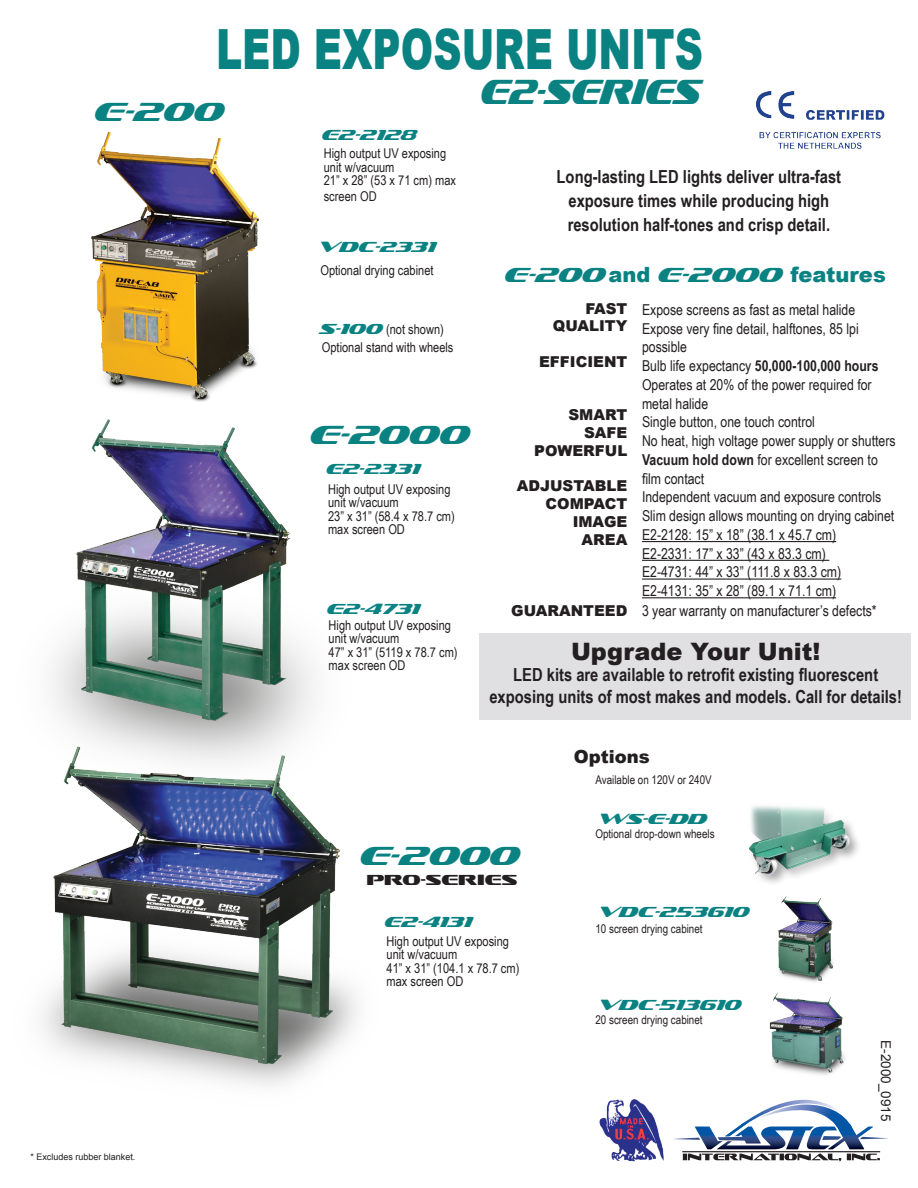
<style>
.page{position:relative;width:918px;height:1188px;background:#fff}
.page>*{position:absolute;margin:0;border:0;box-sizing:border-box;transform-origin:0 0}
.t1{font:900 55.5px "Arial";color:#0a8282;scale:.71 1}
.t2{font:italic 36px "Sofachrome Rg";color:#0a8282;scale:.71 1}
.t3{font:italic 27px "Sofachrome Rg";color:#0a8282}
.t4{font:900 24px "Arial";color:#231f20}
.t5{font:italic 21px "Sofachrome Rg";color:#0a8282}
.t6{font:700 18px/24px "Arial Narrow";color:#231f20;text-align:center}
.t7{font:900 18px "Arial";color:#231f20}
.t8{font:15px/18.8px "Arial Narrow";color:#231f20}
.t9{font:900 15px/17.7px "Arial";color:#231f20;text-align:right}
.t10{font:italic 15px "Sofachrome Rg";color:#0a8282}
.t11{font:15px "Sofachrome Rg";color:#231f20}
.t12{font:13.5px/13.5px "Arial Narrow";color:#231f20}
.t13{font:13.5px "Arial";color:#231f20}
.t14{font:12px "Arial Narrow";color:#231f20}
.t15{font:9px "Arial";color:#231f20}
.s1{font-family:"Sofachrome Rg";font-style:italic;font-size:15px;color:#0a8282}
.s2{font-family:"Arial";font-weight:900;font-style:normal}
.s3{font-weight:700}
</style>
<div class="page">
<img style="left:91px;top:132px;width:168px;height:270px">
<img style="left:42px;top:790px;width:316px;height:296px">
<img style="left:51px;top:419px;width:264px;height:371px">
<div style="left:747px;top:803px;width:115px;height:84px;background:#231f20;opacity:.4"></div>
<img style="left:747px;top:803px;width:110px;height:75px">
<img style="left:769px;top:992px;width:76px;height:83px">
<img style="left:778px;top:896px;width:55px;height:86px">
<hr style="left:642px;top:541px;width:194px;height:1px;background:#231f20">
<hr style="left:642px;top:560px;width:187px;height:1px;background:#231f20">
<hr style="left:642px;top:579px;width:199px;height:1px;background:#231f20">
<hr style="left:642px;top:597px;width:194px;height:1px;background:#231f20">
<div style="left:479px;top:633px;width:432px;height:87px;background:#e0e0e2"></div>
<svg style="left:673px;top:1099px;width:216px;height:62px"></svg>
<img style="left:599px;top:1100px;width:64px;height:61px">
<img style="left:756px;top:92px;width:129px;height:57px">
<h1 class="t1" style="left:216px;top:8px;width:687px">LED EXPOSURE UNITS</h1>
<h2 class="t2" style="left:478px;top:68px;width:311px">E2-SERIES</h2>
<h3 class="t3" style="left:91px;top:94px;width:131px">E-200</h3>
<p class="t10" style="left:320px;top:125px;width:97px">E2-2128</p>
<p class="t12" style="left:324px;top:146px;width:134px">High output UV exposing unit w/vacuum<br>21” x 28” (53 x 71 cm) max</p>
<p class="t12" style="left:324px;top:189px;width:54px">screen OD</p>
<p class="t10" style="left:317px;top:237px;width:119px">VDC-2331</p>
<p class="t12" style="left:320px;top:263px;width:115px">Optional drying cabinet</p>
<p class="t12" style="left:318px;top:319px;width:137px;line-height:18.5px"><span class="s1">S-100</span> (not shown)<br>Optional stand with wheels</p>
<h3 class="t3" style="left:307px;top:418px;width:161px">E-2000</h3>
<p class="t10" style="left:324px;top:459px;width:95px">E2-2331</p>
<p class="t12" style="left:328px;top:482px;width:128px">High output UV exposing unit w/vacuum<br>23” x 31” (58.4 x 78.7 cm) max screen OD</p>
<p class="t10" style="left:325px;top:600px;width:95px">E2-4731</p>
<p class="t12" style="left:329px;top:618px;width:131px">High output UV exposing unit w/vacuum<br>47” x 31” (5119 x 78.7 cm) max screen OD</p>
<p class="t6" style="left:557px;top:164px;width:286px">Long-lasting LED lights deliver ultra-fast exposure times while producing high resolution half-tones and crisp detail.</p>
<h3 class="t5" style="left:502px;top:262px;width:385px">E-200 <span class="s2">and</span> E-2000 <span class="s2">features</span></h3>
<p class="t9" style="left:553px;top:299px;width:76px">FAST<br>QUALITY</p>
<p class="t9" style="left:539px;top:352px;width:90px">EFFICIENT</p>
<p class="t8" style="left:642px;top:300px;width:255px">Expose screens as fast as metal halide Expose very fine detail, halftones, 85 lpi possible<br>Bulb life expectancy <span class="s3">50,000-100,000 hours </span>Operates at 20% of the power required for metal halide<br>Single button, one touch control<br>No heat, high voltage power supply or shutters <span class="s3">Vacuum hold down</span> for excellent screen to film contact<br>Independent vacuum and exposure controls Slim design allows mounting on drying cabinet E2-2128: 15” x 18” (38.1 x 45.7 cm)<br>E2-2331: 17” x 33” (43 x 83.3 cm)<br>E2-4731: 44” x 33” (111.8 x 83.3 cm)<br>E2-4131: 35” x 28” (89.1 x 71.1 cm)</p>
<p class="t8" style="left:642px;top:601px;width:236px">3 year warranty on manufacturer’s defects*</p>
<h3 class="t4" style="left:571px;top:634px;width:251px">Upgrade Your Unit!</h3>
<p class="t6" style="left:489px;top:663px;width:414px;line-height:21.6px">LED kits are available to retrofit existing fluorescent exposing units of most makes and models. Call for details!</p>
<p class="t9" style="left:534px;top:405px;width:95px">SMART<br>SAFE<br>POWERFUL</p>
<p class="t9" style="left:517px;top:477px;width:112px">ADJUSTABLE<br>COMPACT<br>IMAGE<br>AREA</p>
<p class="t9" style="left:511px;top:601px;width:118px">GUARANTEED</p>
<p class="t7" style="left:574px;top:743px;width:77px">Options</p>
<p class="t14" style="left:595px;top:771px;width:118px">Available on 120V or 240V</p>
<p class="t10" style="left:597px;top:809px;width:111px">WS-E-DD</p>
<p class="t14" style="left:595px;top:825px;width:121px">Optional drop-down wheels</p>
<p class="t15" style="left:30px;top:1151px;width:107px">* Excludes rubber blanket.</p>
<h3 class="t3" style="left:357px;top:838px;width:161px">E-2000</h3>
<p class="t11" style="left:367px;top:871px;width:152px">PRO-SERIES</p>
<p class="t10" style="left:383px;top:912px;width:89px">E2-4131</p>
<p class="t12" style="left:387px;top:934px;width:134px">High output UV exposing unit w/vacuum<br>41” x 31” (104.1 x 78.7 cm) max screen OD</p>
<p class="t10" style="left:597px;top:902px;width:153px">VDC-253610</p>
<p class="t14" style="left:595px;top:920px;width:109px">10 screen drying cabinet</p>
<p class="t10" style="left:597px;top:995px;width:145px">VDC-513610</p>
<p class="t14" style="left:595px;top:1011px;width:109px">20 screen drying cabinet</p>
<p class="t13" style="left:895px;top:1040px;width:83px;rotate:90deg">E-2000_0915</p>
</div>
